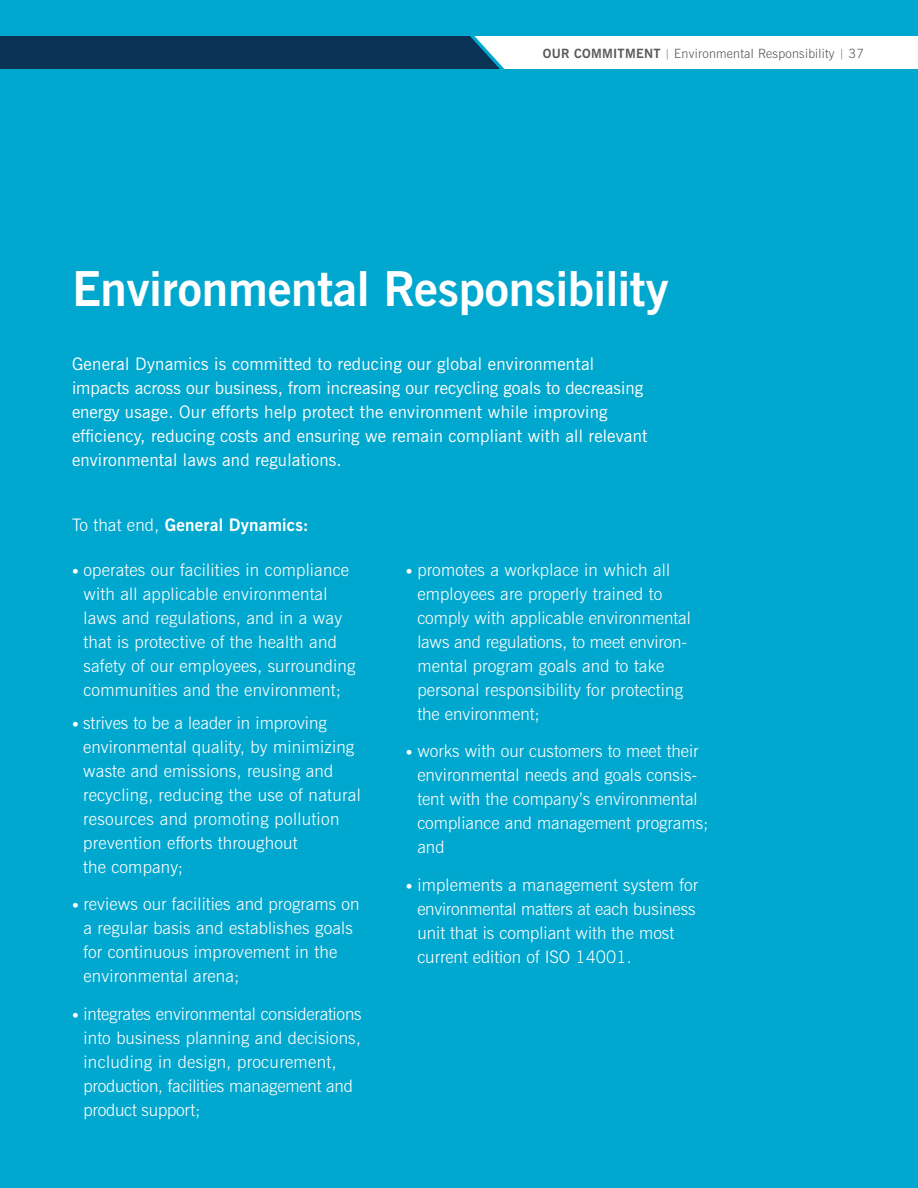
<style>
.page{position:relative;width:918px;height:1188px;background:#00a7ce}
.page>*{position:absolute;margin:0;border:0;box-sizing:border-box;transform-origin:0 0}
.t1{font:700 48px "News Gothic BT";letter-spacing:-.005em;color:#fff}
.t2{font:300 17.25px/24px "News Gothic BT";letter-spacing:.01em;color:#fff}
.t3{font:17.25px/24px "News Gothic BT";letter-spacing:.01em;color:#fff}
.t4{font:300 17.25px/24px "News Gothic BT";letter-spacing:-.01em;color:#fff}
.t5{font:700 17.25px "News Gothic BT";letter-spacing:.01em;color:#fff}
.t6{font:300 12.75px "News Gothic BT";letter-spacing:.02em;color:#58595b}
.s1{font-weight:700}
.s2{font-size:10.5px}
.s3{font-weight:300}
.s4{font-family:"Helvetica Neue LT Com";font-weight:400;font-size:13.5px}
</style>
<div class="page">
<svg style="left:0;top:36px;width:918px;height:33px;background:#7c92a4"></svg>
<p class="t6" style="left:543px;top:46px;width:323px"><span class="s1">OUR COMMITMENT</span> <span class="s2">|</span> Environmental Responsibility <span class="s2">|</span> 37</p>
<h1 class="t1" style="left:72px;top:260px;width:598px">Environmental Responsibility</h1>
<p class="t3" style="left:72px;top:352px;width:577px">General Dynamics is committed to reducing our global environmental impacts across our business, from increasing our recycling goals to decreasing energy usage. Our efforts help protect the environment while improving efficiency, reducing costs and ensuring we remain compliant with all relevant environmental laws and regulations.</p>
<p class="t5" style="left:72px;top:514px;width:238px"><span class="s3">To that end,</span> General Dynamics:</p>
<p class="t2" style="left:83px;top:557px;width:273px;text-indent:-11px"><span class="s4">•</span> operates our facilities in compliance with all applicable environmental laws and regulations, and in a way that is protective of the health and safety of our employees, surrounding communities and the environment;</p>
<p class="t2" style="left:83px;top:710px;width:279px;text-indent:-11px"><span class="s4">•</span> strives to be a leader in improving environmental quality, by minimizing waste and emissions, reusing and recycling, reducing the use of natural resources and promoting pollution prevention efforts throughout<br>the company;</p>
<p class="t2" style="left:83px;top:892px;width:278px;text-indent:-11px"><span class="s4">•</span> reviews our facilities and programs on a regular basis and establishes goals for continuous improvement in the environmental arena;</p>
<p class="t4" style="left:83px;top:1001px;width:280px;text-indent:-11px"><span class="s4">•</span> integrates environmental considerations into business planning and decisions, including in design, procurement, production, facilities management and product support;</p>
<p class="t2" style="left:417px;top:557px;width:275px;text-indent:-11px"><span class="s4">•</span> promotes a workplace in which all employees are properly trained to comply with applicable environmental laws and regulations, to meet environ&shy;mental program goals and to take personal responsibility for protecting the environment;</p>
<p class="t2" style="left:417px;top:739px;width:292px;text-indent:-11px"><span class="s4">•</span> works with our customers to meet their environmental needs and goals consis&shy;tent with the company’s environmental compliance and management programs; and</p>
<p class="t2" style="left:417px;top:872px;width:282px;text-indent:-11px"><span class="s4">•</span> implements a management system for environmental matters at each business unit that is compliant with the most current edition of ISO 14001.</p>
</div>
